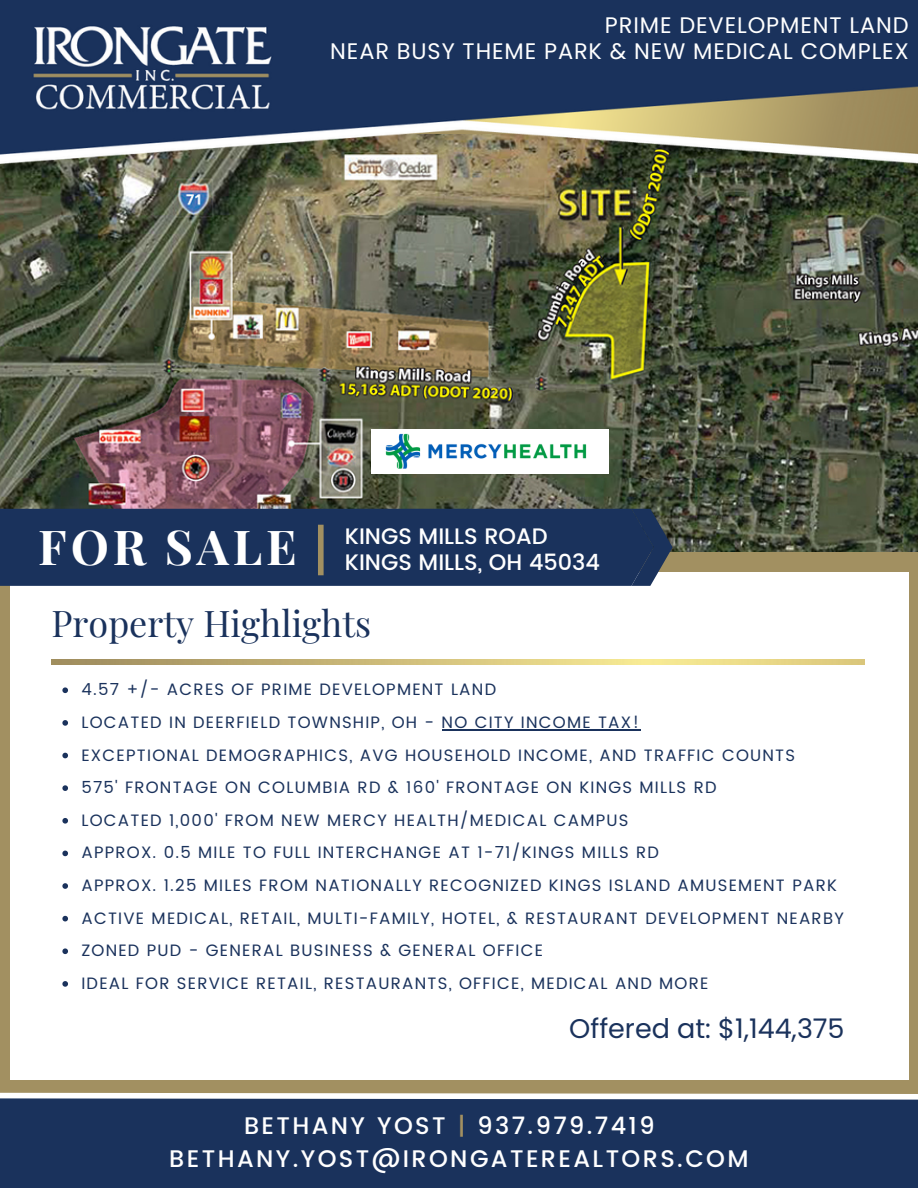
<style>
.page{position:relative;width:918px;height:1188px;background:#a29061}
.page>*{position:absolute;margin:0;border:0;box-sizing:border-box;transform-origin:0 0}
.t1{font:700 48.3px "Playfair Display";letter-spacing:.08em;color:#fff}
.t2{font:36px "Playfair Display";color:#1a325c}
.t3{font:27px "Poppins";color:#1a325c}
.t4{font:500 24px/32.7px "Poppins";letter-spacing:.1em;color:#fff}
.t5{font:22.5px "Poppins";letter-spacing:.04em;color:#fff}
.t6{font:500 22.35px "Poppins";color:#fff}
.t7{font:16.5px "Poppins";letter-spacing:.075em;color:#1a325c}
.s1{color:#a29061}
</style>
<div class="page">
<div style="left:0;top:1096px;width:918px;height:92px;background:#1a325c"></div>
<img style="left:0;top:163px;width:918px;height:389px">
<img style="left:0;top:0;width:918px;height:163px">
<div style="left:11px;top:572px;width:898px;height:508px;background:#fff"></div>
<svg style="left:0;top:1092px;width:918px;height:8px"></svg>
<img style="left:52px;top:659px;width:812px;height:6px">
<div style="left:0;top:509px;width:631px;height:77px;background:#1a325c"></div>
<svg style="left:631px;top:509px;width:42px;height:77px;background:#3b4c65"></svg>
<div style="left:318px;top:525px;width:6px;height:50px;background:#a29061"></div>
<svg style="left:62px;top:687px;width:6px;height:6px"></svg>
<svg style="left:62px;top:720px;width:6px;height:6px"></svg>
<hr style="left:442px;top:729px;width:199px;height:1px;background:#1a325c">
<svg style="left:62px;top:753px;width:6px;height:5px"></svg>
<svg style="left:62px;top:785px;width:6px;height:6px"></svg>
<svg style="left:62px;top:818px;width:6px;height:6px"></svg>
<svg style="left:62px;top:851px;width:6px;height:5px"></svg>
<svg style="left:62px;top:883px;width:6px;height:6px"></svg>
<svg style="left:62px;top:916px;width:6px;height:5px"></svg>
<svg style="left:62px;top:948px;width:6px;height:6px"></svg>
<svg style="left:62px;top:981px;width:6px;height:6px"></svg>
<div style="left:372px;top:430px;width:237px;height:44px;background:#fff"></div>
<img style="left:385px;top:433px;width:201px;height:36px">
<p class="t5" style="left:605px;top:10px;width:305px">PRIME DEVELOPMENT LAND</p>
<p class="t5" style="left:330px;top:35px;width:580px">NEAR BUSY THEME PARK &amp; NEW MEDICAL COMPLEX</p>
<p class="t1" style="left:38px;top:512px;width:260px">FOR SALE</p>
<p class="t6" style="left:345px;top:523px;width:204px">KINGS MILLS ROAD</p>
<p class="t6" style="left:345px;top:549px;width:257px">KINGS MILLS, OH 45034</p>
<p class="t2" style="left:52px;top:598px;width:321px">Property Highlights</p>
<p class="t7" style="left:81px;top:680px;width:416px">4.57 +/- ACRES OF PRIME DEVELOPMENT LAND</p>
<p class="t7" style="left:81px;top:713px;width:559px">LOCATED IN DEERFIELD TOWNSHIP, OH - NO CITY INCOME TAX!</p>
<p class="t7" style="left:81px;top:745px;width:715px">EXCEPTIONAL DEMOGRAPHICS, AVG HOUSEHOLD INCOME, AND TRAFFIC COUNTS</p>
<p class="t7" style="left:81px;top:778px;width:637px">575' FRONTAGE ON COLUMBIA RD &amp; 160' FRONTAGE ON KINGS MILLS RD</p>
<p class="t7" style="left:81px;top:810px;width:549px">LOCATED 1,000' FROM NEW MERCY HEALTH/MEDICAL CAMPUS</p>
<p class="t7" style="left:81px;top:843px;width:579px">APPROX. 0.5 MILE TO FULL INTERCHANGE AT 1-71/KINGS MILLS RD</p>
<p class="t7" style="left:81px;top:876px;width:757px">APPROX. 1.25 MILES FROM NATIONALLY RECOGNIZED KINGS ISLAND AMUSEMENT PARK</p>
<p class="t7" style="left:81px;top:908px;width:764px">ACTIVE MEDICAL, RETAIL, MULTI-FAMILY, HOTEL, &amp; RESTAURANT DEVELOPMENT NEARBY</p>
<p class="t7" style="left:81px;top:941px;width:463px">ZONED PUD - GENERAL BUSINESS &amp; GENERAL OFFICE</p>
<p class="t7" style="left:81px;top:974px;width:628px">IDEAL FOR SERVICE RETAIL, RESTAURANTS, OFFICE, MEDICAL AND MORE</p>
<p class="t3" style="left:569px;top:1009px;width:277px">Offered at: $1,144,375</p>
<p class="t4" style="left:169px;top:1110px;width:581px;text-indent:75px">BETHANY YOST <span class="s1">|</span> 937.979.7419<br>BETHANY.YOST@IRONGATEREALTORS.COM</p>
</div>
